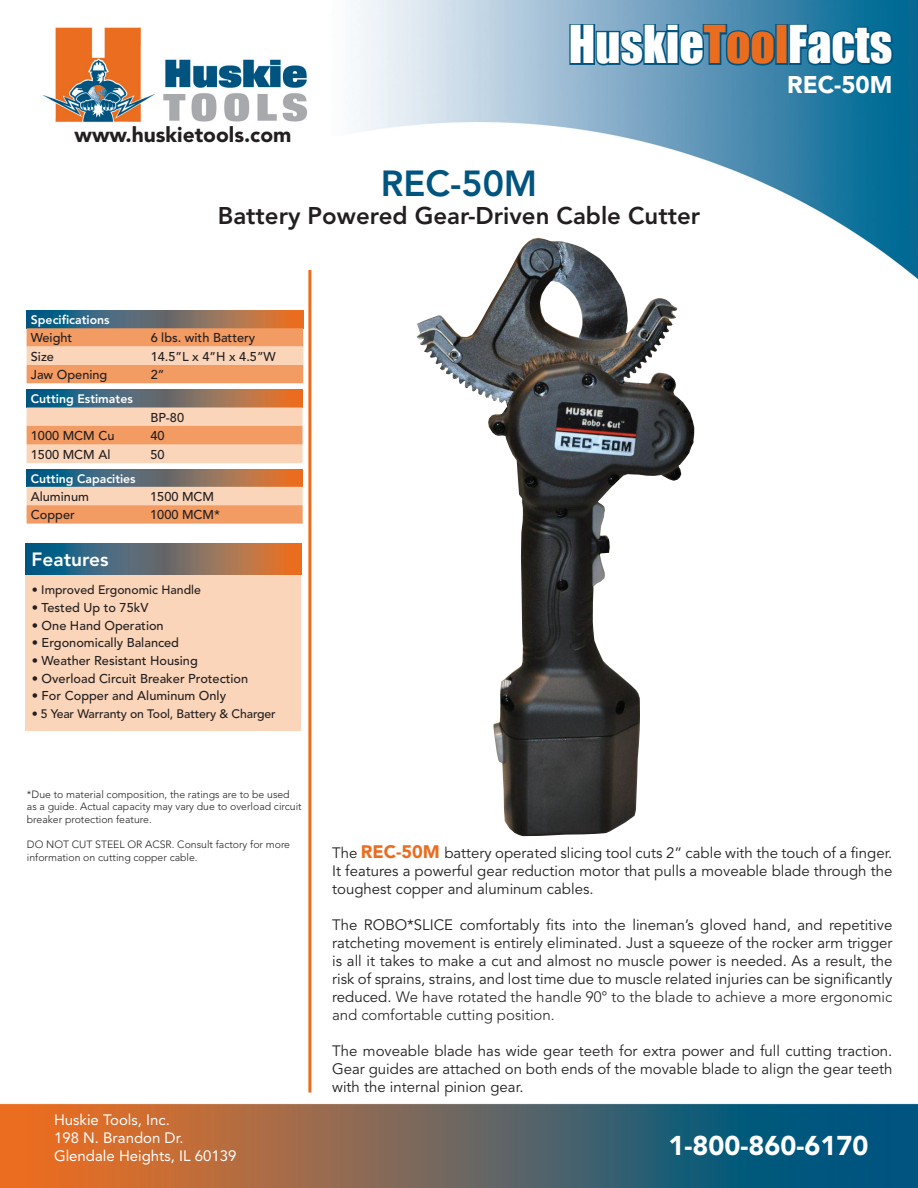
<style>
.page{position:relative;width:918px;height:1188px;background:#fff}
.page>*{position:absolute;margin:0;border:0;box-sizing:border-box;transform-origin:0 0}
.t1{font:48px "Impact";color:#fff}
.t2{font:800 36px "Avenir";color:#005480}
.t3{font:900 27px "Avenir";color:#fff}
.t4{font:800 24px "Avenir";color:#231f20}
.t5{font:900 24px "Avenir";color:#fff}
.t6{font:900 21px "Avenir";color:#231f20}
.t7{font:800 19.05px "Avenir";color:#fff}
.ParagraphsDescriptio{font:15px/18px "Avenir";color:#231f20}
.ParagraphsDescriptio-2{font:300 15px/18px "Avenir";color:#231f20}
.t8{font:15px "Avenir";color:#fff}
.t9{font:500 12.75px "Avenir";color:#231f20}
.t10{font:500 12.3px "Avenir";letter-spacing:-.01em;color:#231f20}
.t11{font:800 12.3px "Avenir";color:#fff}
.t12{font:800 12.15px "Avenir";color:#fff}
.t13{font:300 10.5px/12.6px "Avenir";color:#231f20}
.s1{color:#ea6d1f}
.s2{font-weight:900;font-size:18px;color:#ea6d1f}
.s3{font-weight:400}
</style>
<div class="page">
<img style="left:0;top:0;width:918px;height:1188px">
<hr style="left:308px;top:270px;width:3px;height:823px;background:#ea6d1f">
<svg style="left:568px;top:22px;width:209px;height:46px;background:#4080a5"></svg>
<div style="left:775px;top:24px;width:13px;height:41px;border:3px solid #005480"></div>
<svg style="left:787px;top:22px;width:108px;height:46px;background:#0d6791"></svg>
<div style="left:26px;top:574px;width:275px;height:157px;background:#fad5b9"></div>
<svg style="left:26px;top:543px;width:275px;height:32px;background:#706c66"></svg>
<svg style="left:27px;top:311px;width:276px;height:17px;background:#706c66"></svg>
<svg style="left:27px;top:328px;width:276px;height:55px;background:#f4ae7f"></svg>
<svg style="left:27px;top:390px;width:276px;height:17px;background:#706c66"></svg>
<svg style="left:27px;top:407px;width:276px;height:56px;background:#f6c19b"></svg>
<svg style="left:27px;top:469px;width:276px;height:18px;background:#716d66"></svg>
<svg style="left:27px;top:487px;width:276px;height:37px;background:#f6b88e"></svg>
<img style="left:417px;top:239px;width:277px;height:597px">
<p class="t6" style="left:75px;top:122px;width:218px">www.huskietools.com</p>
<p class="t1" style="left:569px;top:7px;width:325px">Huskie<span class="s1">Tool</span>Facts</p>
<p class="t5" style="left:787px;top:70px;width:107px">REC-50M</p>
<p class="t2" style="left:381px;top:162px;width:158px">REC-50M</p>
<p class="t4" style="left:218px;top:202px;width:484px">Battery Powered Gear-Driven Cable Cutter</p>
<p class="t11" style="left:31px;top:312px;width:80px">Specifications</p>
<p class="t9" style="left:31px;top:331px;width:43px">Weight</p>
<p class="t9" style="left:151px;top:331px;width:106px">6 lbs. with Battery</p>
<p class="t9" style="left:31px;top:349px;width:25px">Size</p>
<p class="t9" style="left:151px;top:349px;width:127px">14.5”L x 4”H x 4.5”W</p>
<p class="t9" style="left:31px;top:367px;width:78px">Jaw Opening</p>
<p class="t9" style="left:151px;top:367px;width:15px">2”</p>
<p class="t11" style="left:31px;top:392px;width:103px">Cutting Estimates</p>
<p class="t9" style="left:150px;top:410px;width:35px">BP-80</p>
<p class="t9" style="left:31px;top:428px;width:85px">1000 MCM Cu</p>
<p class="t9" style="left:150px;top:428px;width:16px">40</p>
<p class="t9" style="left:31px;top:447px;width:81px">1500 MCM Al</p>
<p class="t9" style="left:150px;top:447px;width:16px">50</p>
<p class="t12" style="left:31px;top:471px;width:106px">Cutting Capacities</p>
<p class="t9" style="left:31px;top:489px;width:60px">Aluminum</p>
<p class="t9" style="left:150px;top:489px;width:65px">1500 MCM</p>
<p class="t9" style="left:31px;top:507px;width:45px">Copper</p>
<p class="t9" style="left:150px;top:507px;width:71px">1000 MCM*</p>
<p class="t7" style="left:32px;top:548px;width:78px">Features</p>
<p class="t10" style="left:32px;top:583px;width:171px">• Improved Ergonomic Handle</p>
<p class="t9" style="left:32px;top:600px;width:118px">• Tested Up to 75kV</p>
<p class="t9" style="left:32px;top:618px;width:134px">• One Hand Operation</p>
<p class="t9" style="left:32px;top:636px;width:149px">• Ergonomically Balanced</p>
<p class="t9" style="left:32px;top:653px;width:168px">• Weather Resistant Housing</p>
<p class="t9" style="left:32px;top:671px;width:218px">• Overload Circuit Breaker Protection</p>
<p class="t9" style="left:32px;top:689px;width:196px">• For Copper and Aluminum Only</p>
<p class="t10" style="left:32px;top:707px;width:246px">• 5 Year Warranty on Tool, Battery &amp; Charger</p>
<p class="t13" style="left:27px;top:788px;width:276px">*Due to material composition, the ratings are to be used as a guide. Actual capacity may vary due to overload circuit breaker protection feature.</p>
<p class="t13" style="left:27px;top:838px;width:265px">DO NOT CUT STEEL OR ACSR. Consult factory for more</p>
<p class="t13" style="left:27px;top:851px;width:172px">information on cutting copper cable.</p>
<p class="t8" style="left:54px;top:1111px;width:117px">Huskie Tools, Inc.</p>
<p class="t8" style="left:54px;top:1129px;width:131px">198 N. Brandon Dr.</p>
<p class="t8" style="left:54px;top:1147px;width:184px">Glendale Heights, IL 60139</p>
<p class="ParagraphsDescriptio" style="left:332px;top:844px;width:562px">The <span class="s2">REC-50M</span> battery operated slicing tool cuts 2” cable with the touch of a finger.<br>It features a powerful gear reduction motor that pulls a moveable blade through the</p>
<p class="ParagraphsDescriptio" style="left:332px;top:880px;width:263px">toughest copper and aluminum cables.</p>
<p class="ParagraphsDescriptio" style="left:332px;top:916px;width:562px;text-align:justify">The ROBO*SLICE comfortably fits into the lineman’s gloved hand, and repetitive ratcheting movement is entirely eliminated. Just a squeeze of the rocker arm trigger is all it takes to make a cut and almost no muscle power is needed. As a result, the risk of sprains, strains, and lost time due to muscle related injuries can be significantly</p>
<p class="ParagraphsDescriptio-2" style="left:332px;top:988px;width:562px"><span class="s3">reduced.</span> We have rotated the handle 90° to the blade to achieve a more ergonomic and comfortable cutting position.</p>
<p class="ParagraphsDescriptio" style="left:332px;top:1042px;width:562px">The moveable blade has wide gear teeth for extra power and full cutting traction.<br>Gear guides are attached on both ends of the movable blade to align the gear teeth</p>
<p class="ParagraphsDescriptio" style="left:332px;top:1078px;width:193px">with the internal pinion gear.</p>
<p class="t3" style="left:669px;top:1130px;width:201px">1-800-860-6170</p>
</div>
